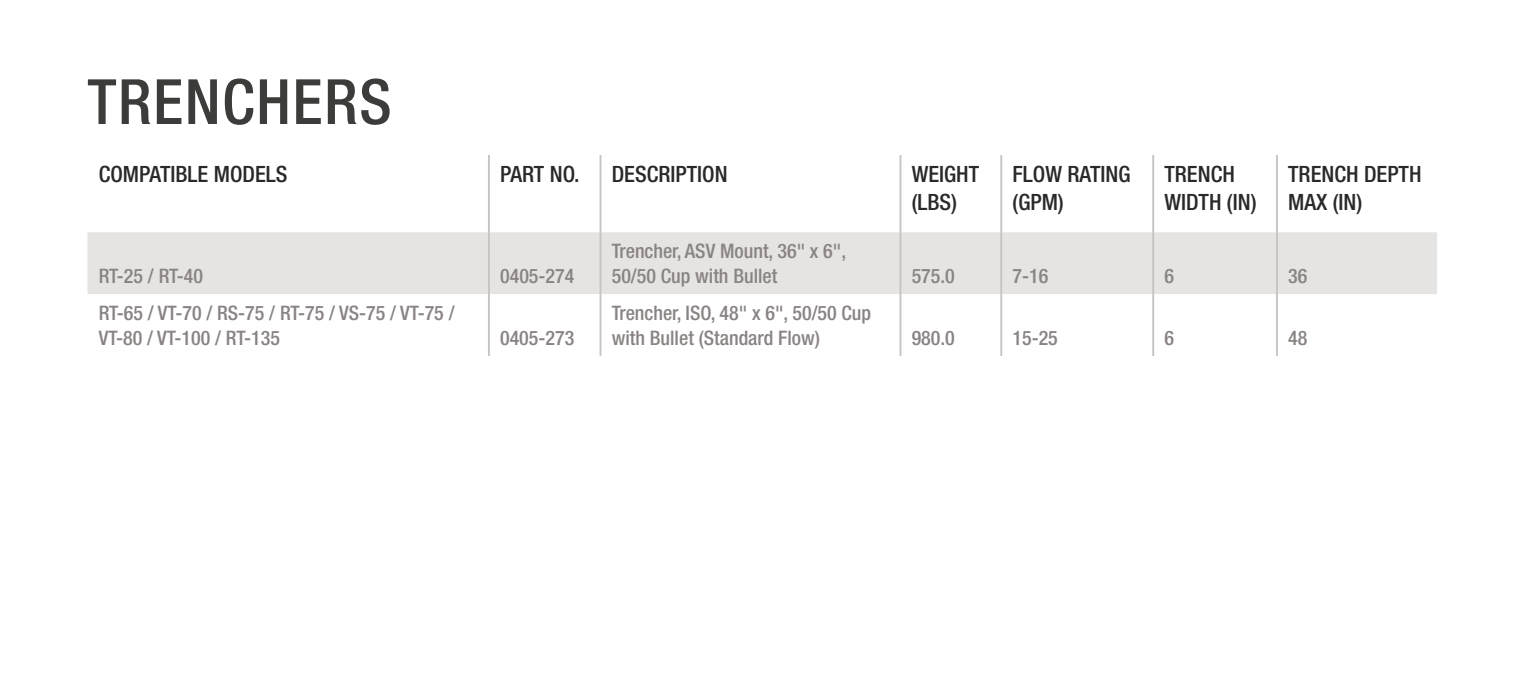
<style>
.page{position:relative;width:1530px;height:675px;background:#fff}
.page>*{position:absolute;margin:0;border:0;box-sizing:border-box;transform-origin:0 0}
.t1{font:500 condensed 62.5px "Helvetica Neue LT Std";letter-spacing:.025em;color:#3c3c3b}
.t2{font:500 condensed 22.5px/27.5px "Helvetica Neue LT Std";color:#292929}
.t3{font:500 condensed 20px/25px "Helvetica Neue LT Std";color:#898483}
</style>
<div class="page">
<div style="left:88px;top:232px;width:1349px;height:62px;background:#e6e4e3"></div>
<hr style="left:488px;top:155px;width:2px;height:77px;background:#c6c3c2">
<hr style="left:488px;top:232px;width:2px;height:62px;background:#c6c3c2">
<hr style="left:488px;top:294px;width:2px;height:62px;background:#c6c3c2">
<hr style="left:600px;top:155px;width:1px;height:77px;background:#c6c3c2">
<hr style="left:600px;top:232px;width:1px;height:62px;background:#c6c3c2">
<hr style="left:600px;top:294px;width:1px;height:62px;background:#c6c3c2">
<hr style="left:900px;top:155px;width:1px;height:77px;background:#c6c3c2">
<hr style="left:1000px;top:155px;width:2px;height:77px;background:#c6c3c2">
<hr style="left:1152px;top:155px;width:2px;height:77px;background:#c6c3c2">
<hr style="left:900px;top:232px;width:1px;height:62px;background:#c6c3c2">
<hr style="left:1000px;top:232px;width:2px;height:62px;background:#c6c3c2">
<hr style="left:1152px;top:232px;width:2px;height:62px;background:#c6c3c2">
<hr style="left:900px;top:294px;width:1px;height:62px;background:#c6c3c2">
<hr style="left:1000px;top:294px;width:2px;height:62px;background:#c6c3c2">
<hr style="left:1152px;top:294px;width:2px;height:62px;background:#c6c3c2">
<hr style="left:1276px;top:155px;width:2px;height:77px;background:#c6c3c2">
<hr style="left:1276px;top:232px;width:2px;height:62px;background:#c6c3c2">
<hr style="left:1276px;top:294px;width:2px;height:62px;background:#c6c3c2">
<h1 class="t1" style="left:88px;top:65px;width:306px">TRENCHERS</h1>
<p class="t2" style="left:99px;top:160px;width:190px">COMPATIBLE MODELS</p>
<p class="t2" style="left:500px;top:160px;width:81px">PART NO.</p>
<p class="t2" style="left:612px;top:160px;width:117px">DESCRIPTION</p>
<p class="t2" style="left:912px;top:160px;width:69px">WEIGHT (LBS)</p>
<p class="t2" style="left:1013px;top:160px;width:119px">FLOW RATING (GPM)</p>
<p class="t2" style="left:1164px;top:160px;width:94px">TRENCH<br>WIDTH (IN)</p>
<p class="t2" style="left:1288px;top:160px;width:135px">TRENCH DEPTH<br>MAX (IN)</p>
<p class="t3" style="left:99px;top:263px;width:106px">RT-25 / RT-40</p>
<p class="t3" style="left:500px;top:263px;width:76px">0405-274</p>
<p class="t3" style="left:612px;top:238px;width:236px">Trencher, ASV Mount, 36" x 6",<br>50/50 Cup with Bullet</p>
<p class="t3" style="left:912px;top:263px;width:45px">575.0</p>
<p class="t3" style="left:1013px;top:263px;width:37px">7-16</p>
<p class="t3" style="left:1164px;top:263px;width:11px">6</p>
<p class="t3" style="left:1288px;top:263px;width:21px">36</p>
<p class="t3" style="left:99px;top:300px;width:357px">RT-65 / VT-70 / RS-75 / RT-75 / VS-75 / VT-75 /<br>VT-80 / VT-100 / RT-135</p>
<p class="t3" style="left:500px;top:325px;width:76px">0405-273</p>
<p class="t3" style="left:612px;top:300px;width:261px">Trencher, ISO, 48" x 6", 50/50 Cup with Bullet (Standard Flow)</p>
<p class="t3" style="left:912px;top:325px;width:45px">980.0</p>
<p class="t3" style="left:1012px;top:325px;width:47px">15-25</p>
<p class="t3" style="left:1164px;top:325px;width:11px">6</p>
<p class="t3" style="left:1288px;top:325px;width:21px">48</p>
</div>
